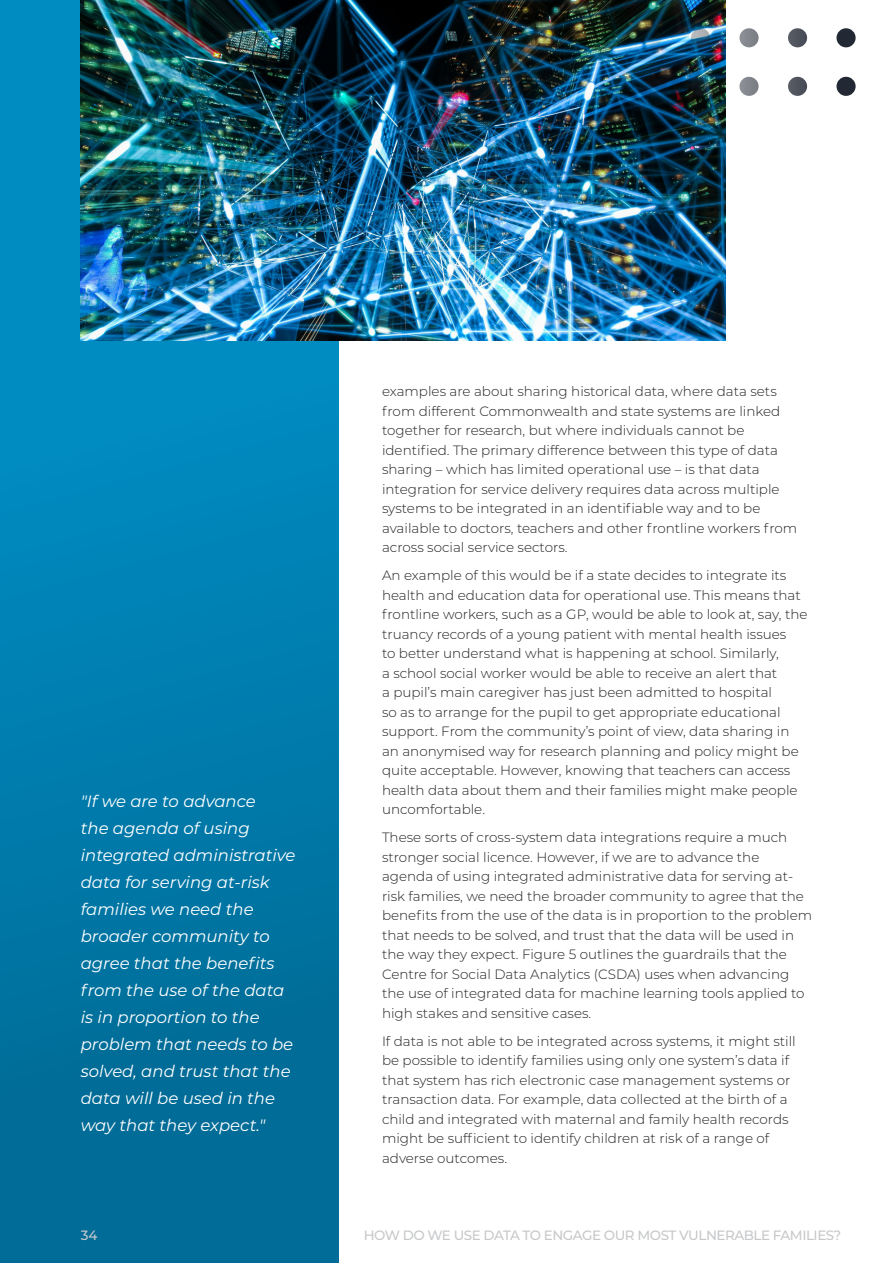
<style>
.page{position:relative;width:893px;height:1263px;background:#fff}
.page>*{position:absolute;margin:0;border:0;box-sizing:border-box;transform-origin:0 0}
.t1{font:italic 16.5px/27px "Montserrat";color:#fff}
.Body_Copy{font:300 13.5px/19.5px "Montserrat";color:#231f20}
.t2{font:500 13.5px "Montserrat";letter-spacing:-.035em;color:#c7c8ca}
</style>
<div class="page">
<div style="left:0;top:0;width:339px;height:1263px;background:linear-gradient(to bottom,#0091c9,#006b96)"></div>
<img style="left:81px;top:0;width:645px;height:341px">
<svg style="left:642px;top:28px;width:20px;height:19px"></svg>
<svg style="left:691px;top:28px;width:19px;height:19px"></svg>
<svg style="left:739px;top:28px;width:20px;height:19px"></svg>
<svg style="left:788px;top:28px;width:19px;height:19px"></svg>
<div style="left:836px;top:28px;width:20px;height:19px;background:#222834;border-radius:50%"></div>
<svg style="left:642px;top:77px;width:20px;height:19px"></svg>
<svg style="left:691px;top:77px;width:19px;height:19px"></svg>
<svg style="left:739px;top:77px;width:20px;height:19px"></svg>
<svg style="left:788px;top:77px;width:19px;height:19px"></svg>
<div style="left:836px;top:77px;width:20px;height:19px;background:#222834;border-radius:50%"></div>
<p class="t1" style="left:81px;top:787px;width:216px">"If we are to advance<br>the agenda of using integrated administrative data for serving at-risk families we need the broader community to agree that the benefits from the use of the data is in proportion to the problem that needs to be solved, and trust that the data will be used in the way that they expect."</p>
<p class="Body_Copy" style="left:382px;top:381px;width:417px">examples are about sharing historical data, where data sets from different Commonwealth and state systems are linked together for research, but where individuals cannot be identified. The primary difference between this type of data sharing – which has limited operational use – is that data integration for service delivery requires data across multiple systems to be integrated in an identifiable way and to be available to doctors, teachers and other frontline workers from across social service sectors.</p>
<p class="Body_Copy" style="left:382px;top:565px;width:427px">An example of this would be if a state decides to integrate its health and education data for operational use. This means that frontline workers, such as a GP, would be able to look at, say, the truancy records of a young patient with mental health issues<br>to better understand what is happening at school. Similarly,<br>a school social worker would be able to receive an alert that<br>a pupil’s main caregiver has just been admitted to hospital<br>so as to arrange for the pupil to get appropriate educational support. From the community’s point of view, data sharing in an anonymised way for research planning and policy might be quite acceptable. However, knowing that teachers can access health data about them and their families might make people uncomfortable.</p>
<p class="Body_Copy" style="left:382px;top:827px;width:432px">These sorts of cross-system data integrations require a much stronger social licence. However, if we are to advance the agenda of using integrated administrative data for serving at&shy;risk families, we need the broader community to agree that the benefits from the use of the data is in proportion to the problem that needs to be solved, and trust that the data will be used in the way they expect. Figure 5 outlines the guardrails that the Centre for Social Data Analytics (CSDA) uses when advancing the use of integrated data for machine learning tools applied to high stakes and sensitive cases.</p>
<p class="Body_Copy" style="left:382px;top:1031px;width:415px">If data is not able to be integrated across systems, it might still be possible to identify families using only one system’s data if that system has rich electronic case management systems or transaction data. For example, data collected at the birth of a child and integrated with maternal and family health records might be sufficient to identify children at risk of a range of adverse outcomes.</p>
<p class="t2" style="left:81px;top:1225px;width:18px">34</p>
<p class="t2" style="left:364px;top:1225px;width:479px">HOW DO WE USE DATA TO ENGAGE OUR MOST VULNERABLE FAMILIES?</p>
</div>
